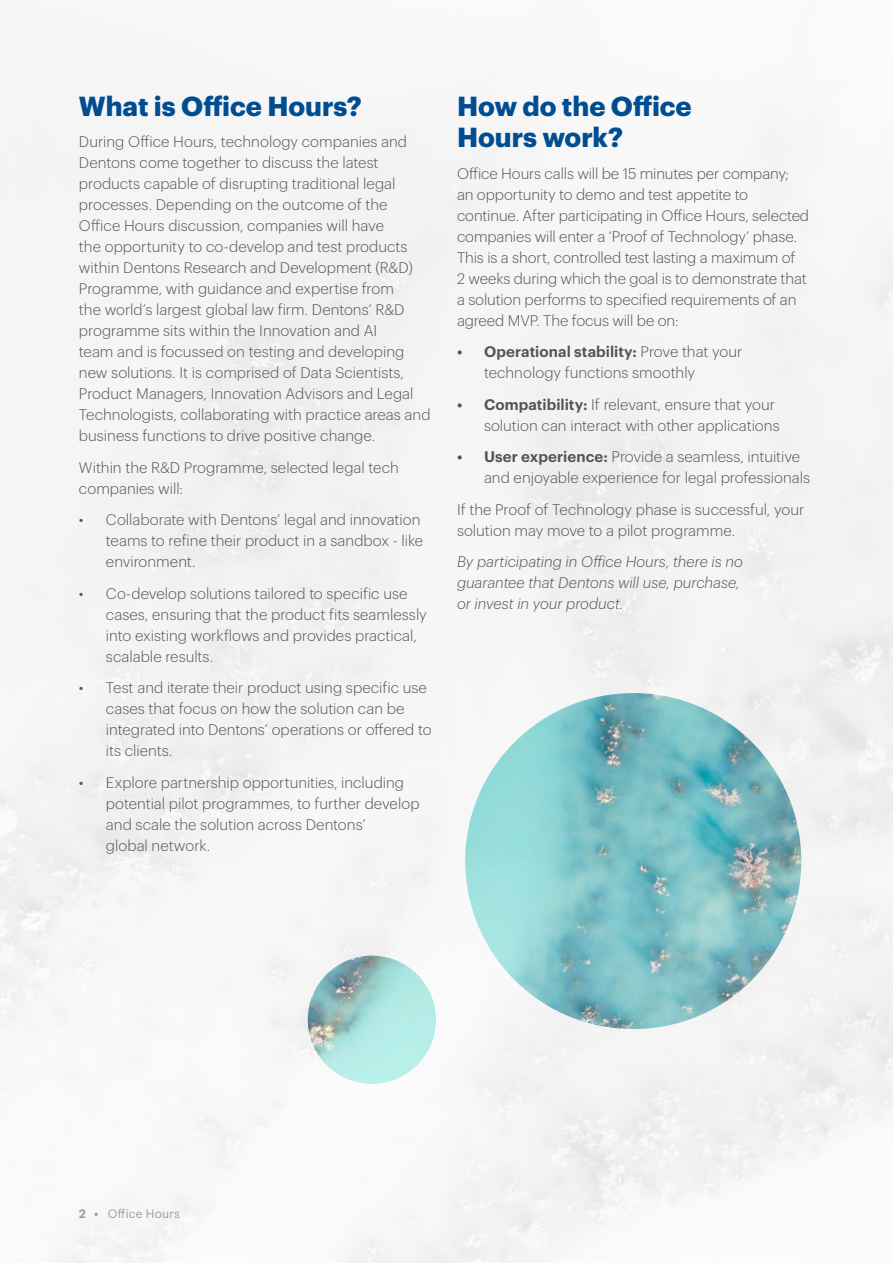
<style>
.page{position:relative;width:893px;height:1263px;background:#fff}
.page>*{position:absolute;margin:0;border:0;box-sizing:border-box;transform-origin:0 0}
.t1{font:700 27px/31.5px "Dentons Sans";color:#004d92}
.t2{font:300 15px/21px "Dentons Sans";color:#555454}
.t3{font:italic 300 15px/21px "Dentons Sans";letter-spacing:-.005em;color:#555454}
.t4{font:12px "Dentons Sans";letter-spacing:.01em;color:#9d9d9c}
.s1{font-weight:600}
</style>
<div class="page">
<img style="left:465px;top:693px;width:336px;height:336px;border-radius:168px">
<img style="left:308px;top:956px;width:128px;height:128px;border-radius:64px">
<h1 class="t1" style="left:79px;top:88px;width:284px">What is Office Hours?</h1>
<p class="t2" style="left:79px;top:130px;width:353px">During Office Hours, technology companies and Dentons come together to discuss the latest products capable of disrupting traditional legal processes. Depending on the outcome of the Office Hours discussion, companies will have<br>the opportunity to co-develop and test products within Dentons Research and Development (R&amp;D)<br>Programme, with guidance and expertise from<br>the world’s largest global law firm. Dentons’ R&amp;D programme sits within the Innovation and AI<br>team and is focussed on testing and developing new solutions. It is comprised of Data Scientists, Product Managers, Innovation Advisors and Legal Technologists, collaborating with practice areas and business functions to drive positive change.</p>
<p class="t2" style="left:79px;top:455px;width:321px">Within the R&amp;D Programme, selected legal tech companies will:</p>
<p class="t2" style="left:106px;top:508px;width:319px;text-indent:-27px">• Collaborate with Dentons’ legal and innovation teams to refine their product in a sandbox - like environment.</p>
<p class="t2" style="left:106px;top:581px;width:322px;text-indent:-27px">• Co-develop solutions tailored to specific use cases, ensuring that the product fits seamlessly into existing workflows and provides practical, scalable results.</p>
<p class="t2" style="left:106px;top:676px;width:327px;text-indent:-27px">• Test and iterate their product using specific use cases that focus on how the solution can be integrated into Dentons’ operations or offered to its clients.</p>
<p class="t2" style="left:106px;top:770px;width:315px;text-indent:-27px">• Explore partnership opportunities, including potential pilot programmes, to further develop and scale the solution across Dentons’<br>global network.</p>
<h1 class="t1" style="left:457px;top:88px;width:236px">How do the Office<br>Hours work?</h1>
<p class="t2" style="left:457px;top:161px;width:354px">Office Hours calls will be 15 minutes per company; an opportunity to demo and test appetite to continue. After participating in Office Hours, selected companies will enter a ‘Proof of Technology’ phase.<br>This is a short, controlled test lasting a maximum of<br>2 weeks during which the goal is to demonstrate that a solution performs to specified requirements of an agreed MVP. The focus will be on:</p>
<p class="t2" style="left:484px;top:340px;width:260px;text-indent:-27px"><span class="s1">• Operational stability:</span> Prove that your technology functions smoothly</p>
<p class="t2" style="left:484px;top:392px;width:297px;text-indent:-27px"><span class="s1">• Compatibility:</span> If relevant, ensure that your solution can interact with other applications</p>
<p class="t2" style="left:484px;top:445px;width:328px;text-indent:-27px"><span class="s1">• User experience:</span> Provide a seamless, intuitive and enjoyable experience for legal professionals</p>
<p class="t2" style="left:457px;top:497px;width:349px">If the Proof of Technology phase is successful, your solution may move to a pilot programme.</p>
<p class="t3" style="left:457px;top:550px;width:287px">By participating in Office Hours, there is no guarantee that Dentons will use, purchase, or invest in your product.</p>
<p class="t4" style="left:79px;top:1205px;width:102px"><span class="s1">2 •</span> Office Hours</p>
</div>
